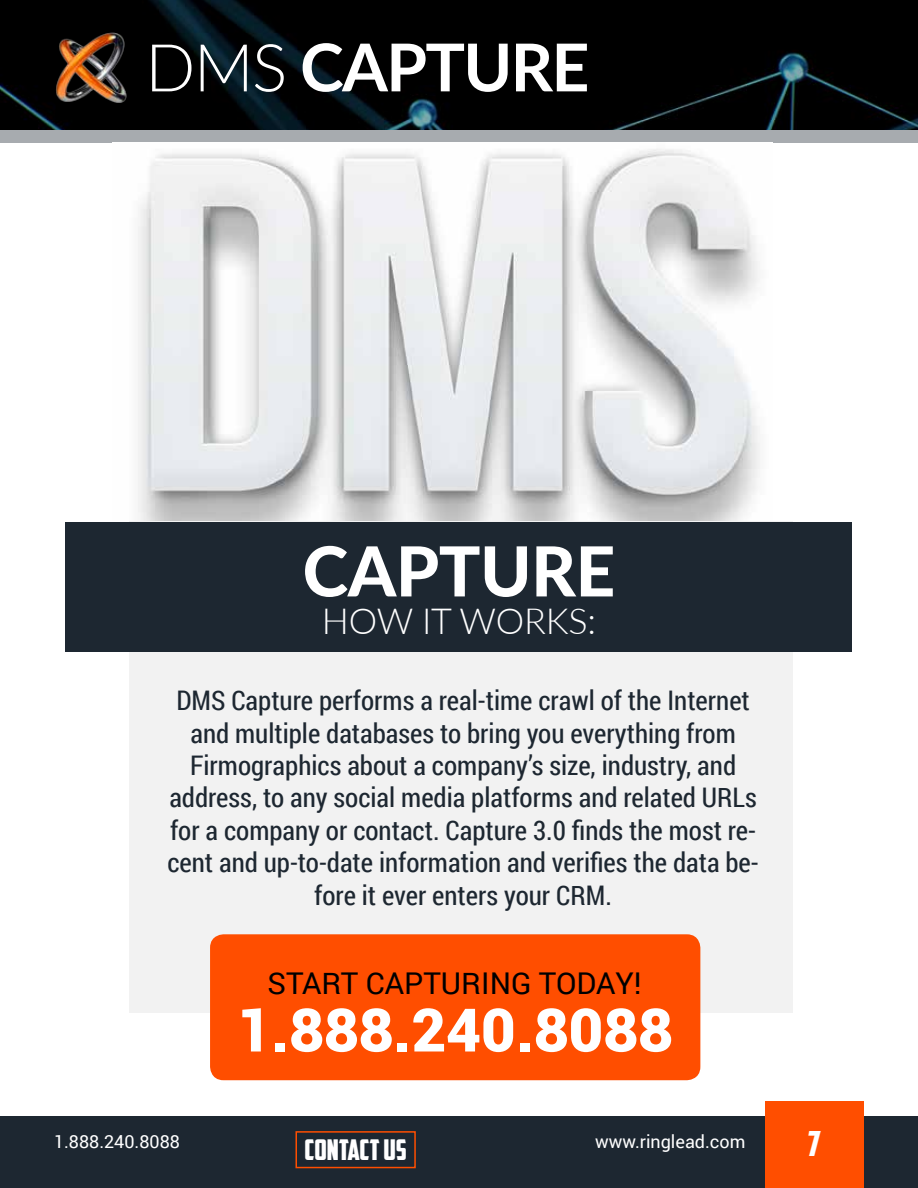
<style>
.page{position:relative;width:918px;height:1188px;background:#fff}
.page>*{position:absolute;margin:0;border:0;box-sizing:border-box;transform-origin:0 0}
.t1{font:800 69px "Lato";letter-spacing:-.005em;color:#fff}
.t2{font:700 66px "Lato";letter-spacing:-.025em;color:#fff}
.t3{font:900 60px "Roboto";color:#fff}
.t4{font:300 36px "Lato";letter-spacing:-.005em;color:#fff}
.t5{font:34.5px "American Captain";color:#fff}
.t6{font:30px "Roboto";color:#000}
.t7{font:28.5px "American Captain";color:#fff}
.t8{font:27px/32.4px "Roboto Condensed";color:#1d2731;text-align:center}
.t9{font:18px "Roboto";color:#fff}
.s1{font-weight:300}
</style>
<div class="page">
<svg style="left:0;top:0;width:918px;height:143px;fill:#000"></svg>
<img style="left:54px;top:32px;width:75px;height:71px">
<div style="left:0;top:1116px;width:918px;height:72px;background:#1d2731"></div>
<div style="left:766px;top:1102px;width:98px;height:86px;background:#ff4e00"></div>
<div style="left:129px;top:521px;width:663px;height:492px;background:#f2f2f2"></div>
<div style="left:210px;top:934px;width:490px;height:146px;background:#ff4e00;border-radius:14px"></div>
<img style="left:138px;top:149px;width:622px;height:372px">
<div style="left:296px;top:1131px;width:120px;height:37px;border:2px solid #ff4e00"></div>
<div style="left:66px;top:523px;width:786px;height:129px;background:#1d2731"></div>
<h2 class="t2" style="left:145px;top:19px;width:446px"><span class="s1">DMS</span> CAPTURE</h2>
<h1 class="t1" style="left:303px;top:520px;width:314px">CAPTURE</h1>
<h3 class="t4" style="left:322px;top:596px;width:276px">HOW IT WORKS:</h3>
<p class="t8" style="left:167px;top:684px;width:593px">DMS Capture performs a real-time crawl of the Internet and multiple databases to bring you everything from Firmographics about a company’s size, industry, and address, to any social media platforms and related URLs for a company or contact. Capture 3.0 finds the most re&shy;cent and up-to-date information and verifies the data be&shy;fore it ever enters your CRM.</p>
<p class="t6" style="left:267px;top:963px;width:376px">START CAPTURING TODAY!</p>
<h3 class="t3" style="left:236px;top:988px;width:438px">1.888.240.8088</h3>
<p class="t9" style="left:54px;top:1129px;width:127px">1.888.240.8088</p>
<p class="t9" style="left:595px;top:1129px;width:152px">www.ringlead.com</p>
<p class="t5" style="left:808px;top:1123px;width:15px">7</p>
<p class="t7" style="left:304px;top:1133px;width:104px">CONTACT US</p>
</div>
